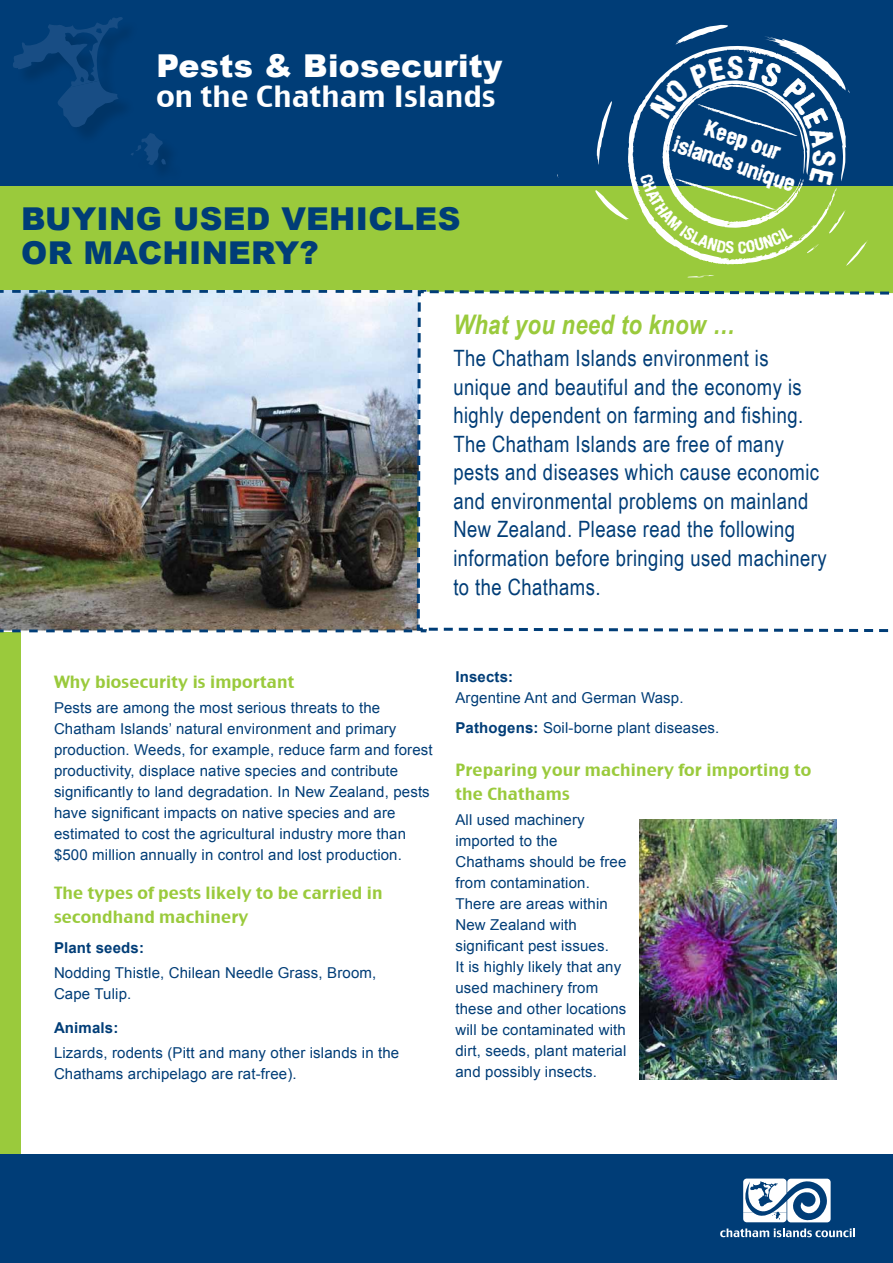
<style>
.page{position:relative;width:893px;height:1263px;background:#fff}
.page>*{position:absolute;margin:0;border:0;box-sizing:border-box;transform-origin:0 0}
.t1{font:900 31.5px/34.5px "Arial";letter-spacing:.01em;color:#003d77}
.t2{font:900 31.5px "Arial";letter-spacing:.01em;color:#fff}
.t3{font:28.8px "Army Chalk";color:#fff}
.t4{font:28.65px "Charcoal CY";letter-spacing:.01em;color:#fff}
.t5{font:italic 700 27px "Arial Narrow";letter-spacing:.01em;color:#9aca3c}
.t6{font:22.5px/28.5px "Arial Narrow";letter-spacing:.02em;color:#003d77}
.t7{font:21.3px/25.5px "Army Chalk";color:#fff;text-align:center}
.t8{font:16.5px/24px "Charcoal CY";letter-spacing:.01em;color:#9aca3c}
.t9{font:15px/21px "Arial";letter-spacing:.01em;color:#003d77}
.t10{font:700 15px "Arial";letter-spacing:.01em;color:#003d77}
.s1{font-weight:700}
</style>
<div class="page">
<div style="left:0;top:0;width:893px;height:235px;background:#003d77"></div>
<div style="left:0;top:186px;width:893px;height:1014px;background:#9aca3c"></div>
<div style="left:21px;top:566px;width:872px;height:612px;background:#fff"></div>
<div style="left:0;top:1155px;width:893px;height:108px;background:#003d77"></div>
<svg style="left:720px;top:1228px;width:135px;height:9px"></svg>
<svg style="left:743px;top:1178px;width:88px;height:44px"></svg>
<svg style="left:687px;top:275px;width:27px;height:3px"></svg>
<svg style="left:13px;top:17px;width:110px;height:112px"></svg>
<svg style="left:131px;top:133px;width:35px;height:33px"></svg>
<img style="left:0;top:290px;width:415px;height:343px">
<div style="left:415px;top:290px;width:478px;height:343px;background:#fff"></div>
<img style="left:639px;top:819px;width:197px;height:261px">
<svg style="left:595px;top:25px;width:273px;height:241px"></svg>
<h1 class="t2" style="left:156px;top:42px;width:348px">PESTS &amp; BIOSECURITY</h1>
<h3 class="t4" style="left:156px;top:78px;width:341px">on the Chatham Islands</h3>
<h1 class="t1" style="left:21px;top:200px;width:441px">BUYING USED VEHICLES<br>OR MACHINERY?</h1>
<h2 class="t3" style="left:727px;top:51px;width:19px">S</h2>
<h3 class="t7" style="left:687px;top:108px;width:129px;rotate:19deg">Keep our islands unique</h3>
<h3 class="t5" style="left:453px;top:304px;width:283px">What you need to know …</h3>
<p class="t6" style="left:453px;top:343px;width:375px">The Chatham Islands environment is unique and beautiful and the economy is highly dependent on farming and fishing.<br>The Chatham Islands are free of many pests and diseases which cause economic and environmental problems on mainland New Zealand. Please read the following information before bringing used machinery to the Chathams.</p>
<p class="t8" style="left:54px;top:669px;width:242px">Why biosecurity is important</p>
<p class="t9" style="left:54px;top:697px;width:380px">Pests are among the most serious threats to the Chatham Islands’ natural environment and primary production. Weeds, for example, reduce farm and forest productivity, displace native species and contribute significantly to land degradation. In New Zealand, pests have significant impacts on native species and are estimated to cost the agricultural industry more than $500 million annually in control and lost production.</p>
<p class="t8" style="left:54px;top:880px;width:330px">The types of pests likely to be carried in secondhand machinery</p>
<p class="t10" style="left:54px;top:937px;width:92px">Plant seeds:</p>
<p class="t9" style="left:54px;top:962px;width:324px">Nodding Thistle, Chilean Needle Grass, Broom,<br>Cape Tulip.</p>
<p class="t10" style="left:54px;top:1017px;width:66px">Animals:</p>
<p class="t9" style="left:54px;top:1042px;width:347px">Lizards, rodents (Pitt and many other islands in the<br>Chathams archipelago are rat-free).</p>
<p class="t10" style="left:455px;top:667px;width:59px">Insects:</p>
<p class="t9" style="left:455px;top:683px;width:265px;line-height:29.5px">Argentine Ant and German Wasp.<br><span class="s1">Pathogens:</span> Soil-borne plant diseases.</p>
<p class="t8" style="left:455px;top:757px;width:357px">Preparing your machinery for importing to the Chathams</p>
<p class="t9" style="left:455px;top:809px;width:172px">All used machinery imported to the<br>Chathams should be free from contamination.<br>There are areas within<br>New Zealand with significant pest issues.<br>It is highly likely that any used machinery from these and other locations will be contaminated with dirt, seeds, plant material and possibly insects.</p>
</div>
